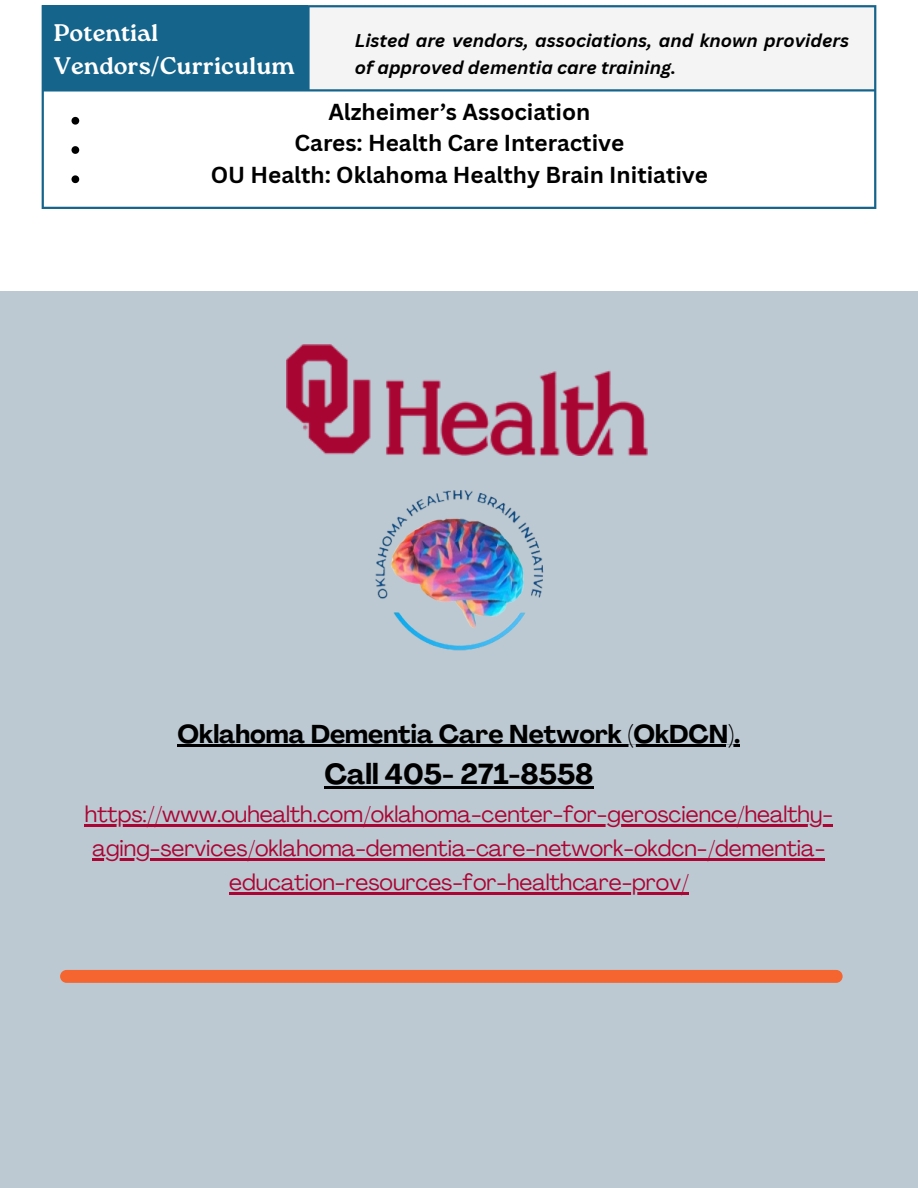
<style>
.page{position:relative;width:918px;height:1188px;background:#bdc9d2}
.page>*{position:absolute;margin:0;border:0;box-sizing:border-box;transform-origin:0 0}
.t1{font:700 28.5px "Agrandir";color:#000}
.t2{font:700 25.5px "Agrandir";color:#000}
.t3{font:700 24px/32.7px "Roca One";color:#fff}
.t4{font:22.5px "Agrandir";color:#ab0534}
.t5{font:700 22.5px/31.5px "Canva Sans";color:#000;text-align:center}
.t6{font:italic 700 18px/27px "Canva Sans";color:#000}
</style>
<div class="page">
<div style="left:0;top:0;width:918px;height:291px;background:#fff"></div>
<svg style="left:42px;top:5px;width:834px;height:204px"></svg>
<div style="left:60px;top:970px;width:783px;height:12px;background:#f46530;border-radius:6px"></div>
<img style="left:286px;top:344px;width:361px;height:112px">
<img style="left:375px;top:490px;width:169px;height:161px">
<hr style="left:178px;top:745px;width:562px;height:2px;background:#000">
<hr style="left:324px;top:786px;width:270px;height:3px;background:#000">
<hr style="left:85px;top:825px;width:748px;height:2px;background:#ab0534">
<hr style="left:93px;top:858px;width:732px;height:3px;background:#ab0534">
<hr style="left:229px;top:892px;width:460px;height:2px;background:#ab0534">
<h1 class="t3" style="left:54px;top:16px;width:242px">Potential<br>Vendors/Curriculum</h1>
<p class="t6" style="left:355px;top:26px;width:496px">Listed are vendors, associations, and known providers of approved dementia care training.</p>
<h1 class="t5" style="left:211px;top:95px;width:499px">Alzheimer’s Association<br>Cares: Health Care Interactive<br>OU Health: Oklahoma Healthy Brain Initiative</h1>
<p class="t2" style="left:178px;top:723px;width:564px">Oklahoma Dementia Care Network (OkDCN).</p>
<p class="t1" style="left:324px;top:763px;width:271px">Call 405- 271-8558</p>
<h2 class="t4" style="left:85px;top:806px;width:750px">https://www.ouhealth.com/oklahoma-center-for-geroscience/healthy-</h2>
<p class="t4" style="left:93px;top:839px;width:734px">aging-services/oklahoma-dementia-care-network-okdcn-/dementia-</p>
<p class="t4" style="left:229px;top:873px;width:461px">education-resources-for-healthcare-prov/</p>
</div>
